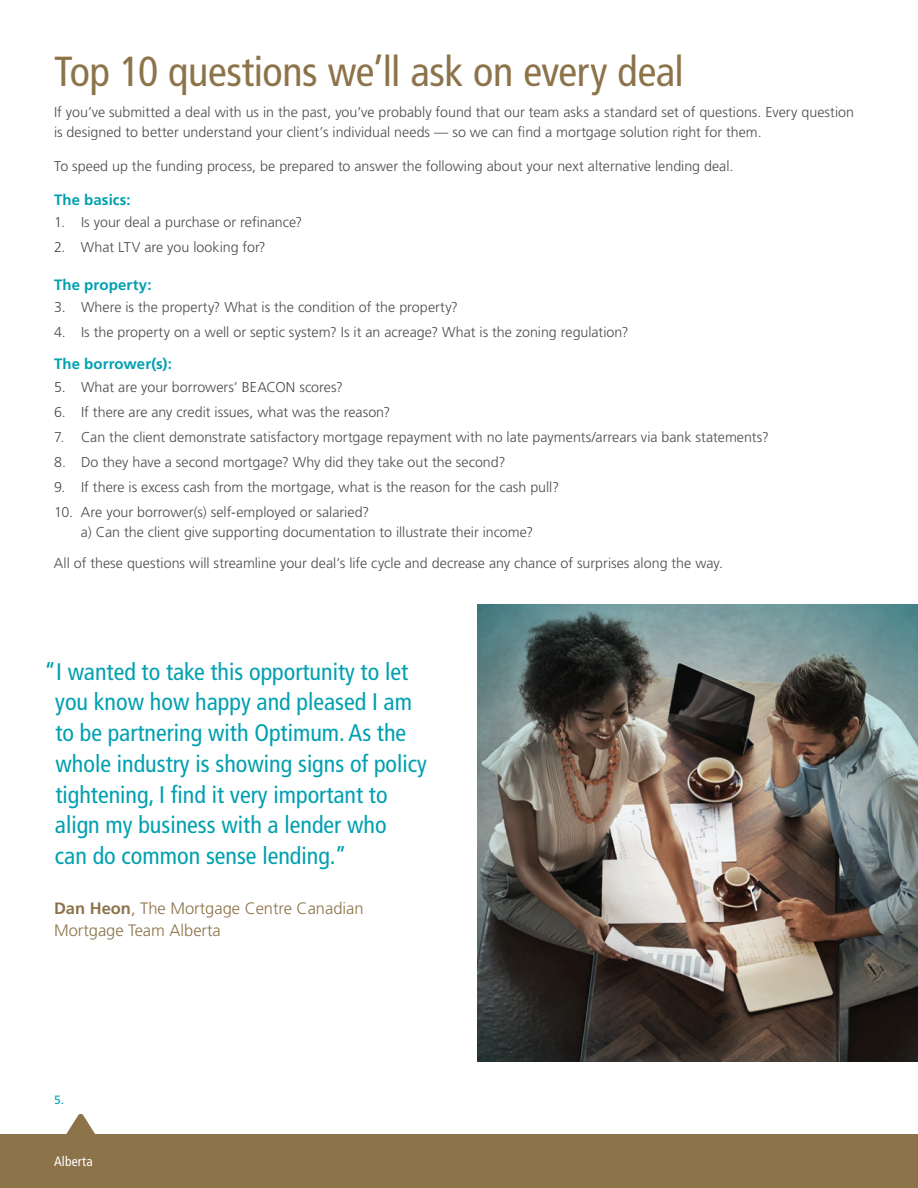
<style>
.page{position:relative;width:918px;height:1188px;background:#fff}
.page>*{position:absolute;margin:0;border:0;box-sizing:border-box;transform-origin:0 0}
.t1{font:condensed 42px "Frutiger LT Std";letter-spacing:-.01em;color:#8d734a}
.t2{font:condensed 24px/30.8px "Frutiger LT Std";color:#00a0b0}
.t3{font:300 16.5px/22.6px "Frutiger LT Std";color:#8d734a}
.t4{font:700 15px "Frutiger LT Std";letter-spacing:.005em;color:#00a0b0}
.t5{font:300 14.25px/19.6px "Frutiger LT Std";color:#4b4c4d}
.t6{font:condensed 13.5px "Frutiger LT Std";letter-spacing:.015em;color:#fff}
.t7{font:12px "Frutiger LT Std";color:#00a0b0}
.s1{font-weight:700}
</style>
<div class="page">
<div style="left:0;top:1134px;width:918px;height:54px;background:#8d734a"></div>
<svg style="left:66px;top:1114px;width:29px;height:20px"></svg>
<img style="left:477px;top:605px;width:441px;height:457px">
<h1 class="t1" style="left:54px;top:46px;width:631px">Top 10 questions we’ll ask on every deal</h1>
<p class="t5" style="left:54px;top:103px;width:802px">If you’ve submitted a deal with us in the past, you’ve probably found that our team asks a standard set of questions. Every question is designed to better understand your client’s individual needs — so we can find a mortgage solution right for them.</p>
<p class="t5" style="left:54px;top:156px;width:681px">To speed up the funding process, be prepared to answer the following about your next alternative lending deal.</p>
<p class="t4" style="left:54px;top:191px;width:78px">The basics:</p>
<p class="t5" style="left:54px;top:213px;width:250px">1. Is your deal a purchase or refinance?</p>
<p class="t5" style="left:54px;top:238px;width:213px">2. What LTV are you looking for?</p>
<p class="t4" style="left:54px;top:276px;width:99px">The property:</p>
<p class="t5" style="left:54px;top:298px;width:405px">3. Where is the property? What is the condition of the property?</p>
<p class="t5" style="left:54px;top:323px;width:576px">4. Is the property on a well or septic system? Is it an acreage? What is the zoning regulation?</p>
<p class="t4" style="left:54px;top:355px;width:119px">The borrower(s):</p>
<p class="t5" style="left:54px;top:377px;width:291px">5. What are your borrowers’ BEACON scores?</p>
<p class="t5" style="left:54px;top:402px;width:338px">6. If there are any credit issues, what was the reason?</p>
<p class="t5" style="left:54px;top:427px;width:716px">7. Can the client demonstrate satisfactory mortgage repayment with no late payments/arrears via bank statements?</p>
<p class="t5" style="left:54px;top:452px;width:453px">8. Do they have a second mortgage? Why did they take out the second?</p>
<p class="t5" style="left:54px;top:477px;width:507px">9. If there is excess cash from the mortgage, what is the reason for the cash pull?</p>
<p class="t5" style="left:81px;top:502px;width:454px;text-indent:-27px">10. Are your borrower(s) self-employed or salaried?<br>a) Can the client give supporting documentation to illustrate their income?</p>
<p class="t5" style="left:54px;top:554px;width:671px">All of these questions will streamline your deal’s life cycle and decrease any chance of surprises along the way.</p>
<p class="t2" style="left:55px;top:656px;width:374px;text-indent:-11px">“I wanted to take this opportunity to let you know how happy and pleased I am to be partnering with Optimum. As the whole industry is showing signs of policy tightening, I find it very important to align my business with a lender who<br>can do common sense lending.”</p>
<p class="t3" style="left:54px;top:897px;width:311px"><span class="s1">Dan Heon</span>, The Mortgage Centre Canadian<br>Mortgage Team Alberta</p>
<p class="t7" style="left:54px;top:1093px;width:12px">5.</p>
<p class="t6" style="left:54px;top:1154px;width:40px">Alberta</p>
</div>
